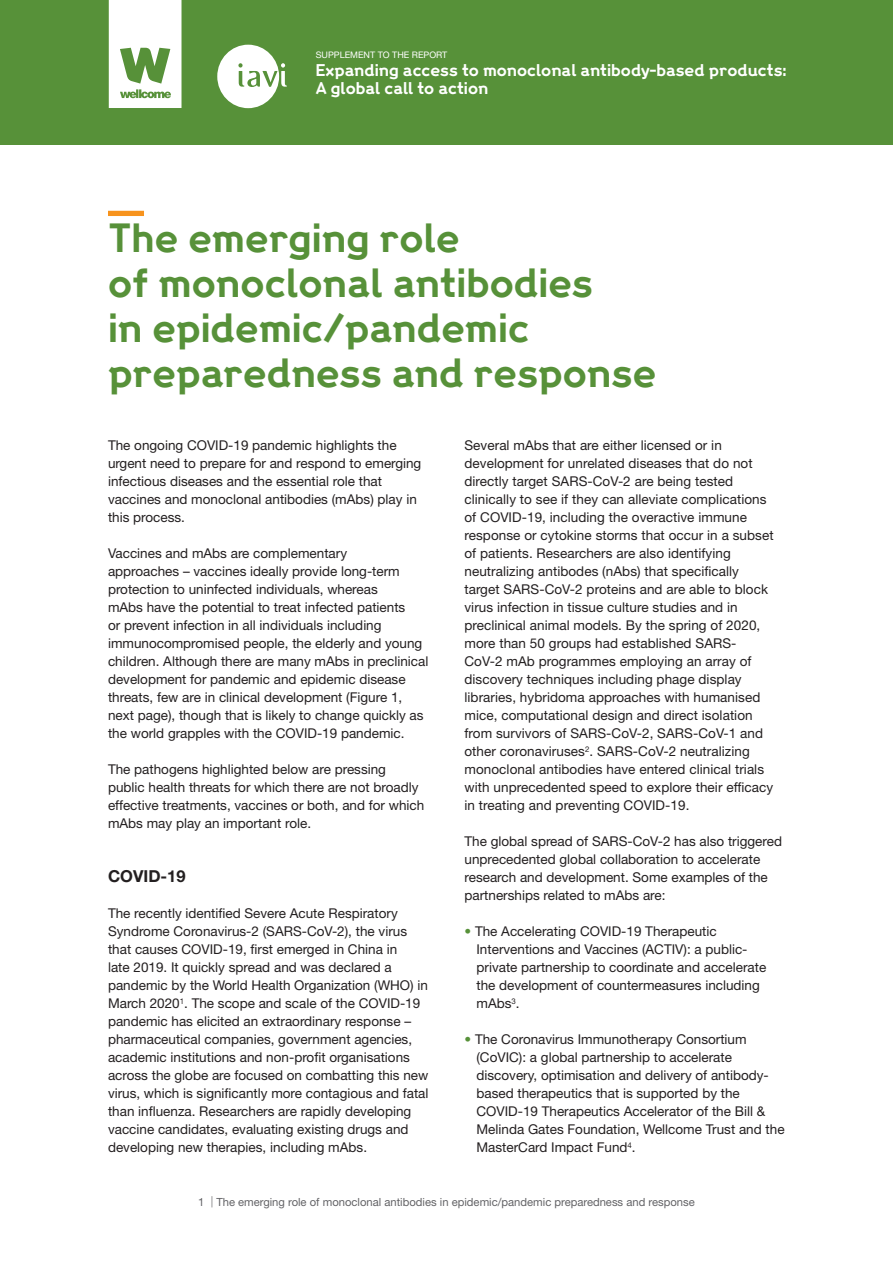
<style>
.page{position:relative;width:893px;height:1263px;background:#fff}
.page>*{position:absolute;margin:0;border:0;box-sizing:border-box;transform-origin:0 0}
.t1{font:700 36px/45px "Wellcome";color:#579139}
.Body_text{font:700 16.5px "Helvetica Neue LT Std";color:#231f20}
.t2{font:700 15px/18px "Wellcome";color:#fff}
.Body_text-2{font:13.5px/18px "Helvetica Neue LT Std";color:#231f20}
.t3{font:11.25px "Helvetica Neue LT Std";color:#636366}
.t4{font:9px "Helvetica Neue LT Std";color:#fff}
.s1{color:#579139}
.s2{font-weight:300}
</style>
<div class="page">
<div style="left:0;top:0;width:893px;height:144px;background:#579139"></div>
<div style="left:217px;top:45px;width:62px;height:63px;background:#fff;border-radius:50%"></div>
<svg style="left:238px;top:63px;width:49px;height:24px"></svg>
<svg style="left:109px;top:0;width:72px;height:108px"></svg>
<div style="left:108px;top:211px;width:36px;height:5px;background:#f7931d"></div>
<p class="t4" style="left:316px;top:50px;width:133px">SUPPLEMENT TO THE REPORT</p>
<p class="t2" style="left:316px;top:61px;width:472px">Expanding access to monoclonal antibody-based products:<br>A global call to action</p>
<p class="t1" style="left:108px;top:215px;width:550px">The emerging role<br>of monoclonal antibodies<br>in epidemic/pandemic preparedness and response</p>
<p class="Body_text-2" style="left:108px;top:436px;width:315px">The ongoing COVID-19 pandemic highlights the urgent need to prepare for and respond to emerging infectious diseases and the essential role that vaccines and monoclonal antibodies (mAbs) play in this process.</p>
<p class="Body_text-2" style="left:108px;top:544px;width:322px">Vaccines and mAbs are complementary<br>approaches – vaccines ideally provide long-term protection to uninfected individuals, whereas<br>mAbs have the potential to treat infected patients<br>or prevent infection in all individuals including immunocompromised people, the elderly and young children. Although there are many mAbs in preclinical development for pandemic and epidemic disease threats, few are in clinical development (Figure 1, next page), though that is likely to change quickly as the world grapples with the COVID-19 pandemic.</p>
<p class="Body_text-2" style="left:108px;top:760px;width:318px">The pathogens highlighted below are pressing public health threats for which there are not broadly effective treatments, vaccines or both, and for which mAbs may play an important role.</p>
<p class="Body_text" style="left:108px;top:866px;width:79px">COVID-19</p>
<p class="Body_text-2" style="left:108px;top:904px;width:322px">The recently identified Severe Acute Respiratory Syndrome Coronavirus-2 (SARS-CoV-2), the virus that causes COVID-19, first emerged in China in<br>late 2019. It quickly spread and was declared a pandemic by the World Health Organization (WHO) in March 2020<sup>1</sup>. The scope and scale of the COVID-19 pandemic has elicited an extraordinary response – pharmaceutical companies, government agencies, academic institutions and non-profit organisations across the globe are focused on combatting this new virus, which is significantly more contagious and fatal than influenza. Researchers are rapidly developing vaccine candidates, evaluating existing drugs and developing new therapies, including mAbs.</p>
<p class="Body_text-2" style="left:464px;top:436px;width:311px">Several mAbs that are either licensed or in development for unrelated diseases that do not directly target SARS-CoV-2 are being tested clinically to see if they can alleviate complications of COVID-19, including the overactive immune response or cytokine storms that occur in a subset of patients. Researchers are also identifying neutralizing antibodes (nAbs) that specifically target SARS-CoV-2 proteins and are able to block virus infection in tissue culture studies and in preclinical animal models. By the spring of 2020, more than 50 groups had established SARS-CoV-2 mAb programmes employing an array of discovery techniques including phage display libraries, hybridoma approaches with humanised mice, computational design and direct isolation from survivors of SARS-CoV-2, SARS-CoV-1 and other coronaviruses<sup>2</sup>. SARS-CoV-2 neutralizing monoclonal antibodies have entered clinical trials with unprecedented speed to explore their efficacy in treating and preventing COVID-19.</p>
<p class="Body_text-2" style="left:464px;top:832px;width:319px">The global spread of SARS-CoV-2 has also triggered unprecedented global collaboration to accelerate research and development. Some examples of the partnerships related to mAbs are:</p>
<p class="Body_text-2" style="left:476px;top:922px;width:291px;text-indent:-12px"><span class="s1">•</span> The Accelerating COVID-19 Therapeutic Interventions and Vaccines (ACTIV): a public&shy;private partnership to coordinate and accelerate the development of countermeasures including mAbs<sup>3</sup>.</p>
<p class="Body_text-2" style="left:476px;top:1030px;width:310px;text-indent:-12px"><span class="s1">•</span> The Coronavirus Immunotherapy Consortium (CoVIC): a global partnership to accelerate discovery, optimisation and delivery of antibody&shy;based therapeutics that is supported by the COVID-19 Therapeutics Accelerator of the Bill &amp; Melinda Gates Foundation, Wellcome Trust and the MasterCard Impact Fund<sup>4</sup>.</p>
<p class="t3" style="left:198px;top:1195px;width:498px">1 <span class="s2">|</span> The emerging role of monoclonal antibodies in epidemic/pandemic preparedness and response</p>
</div>
